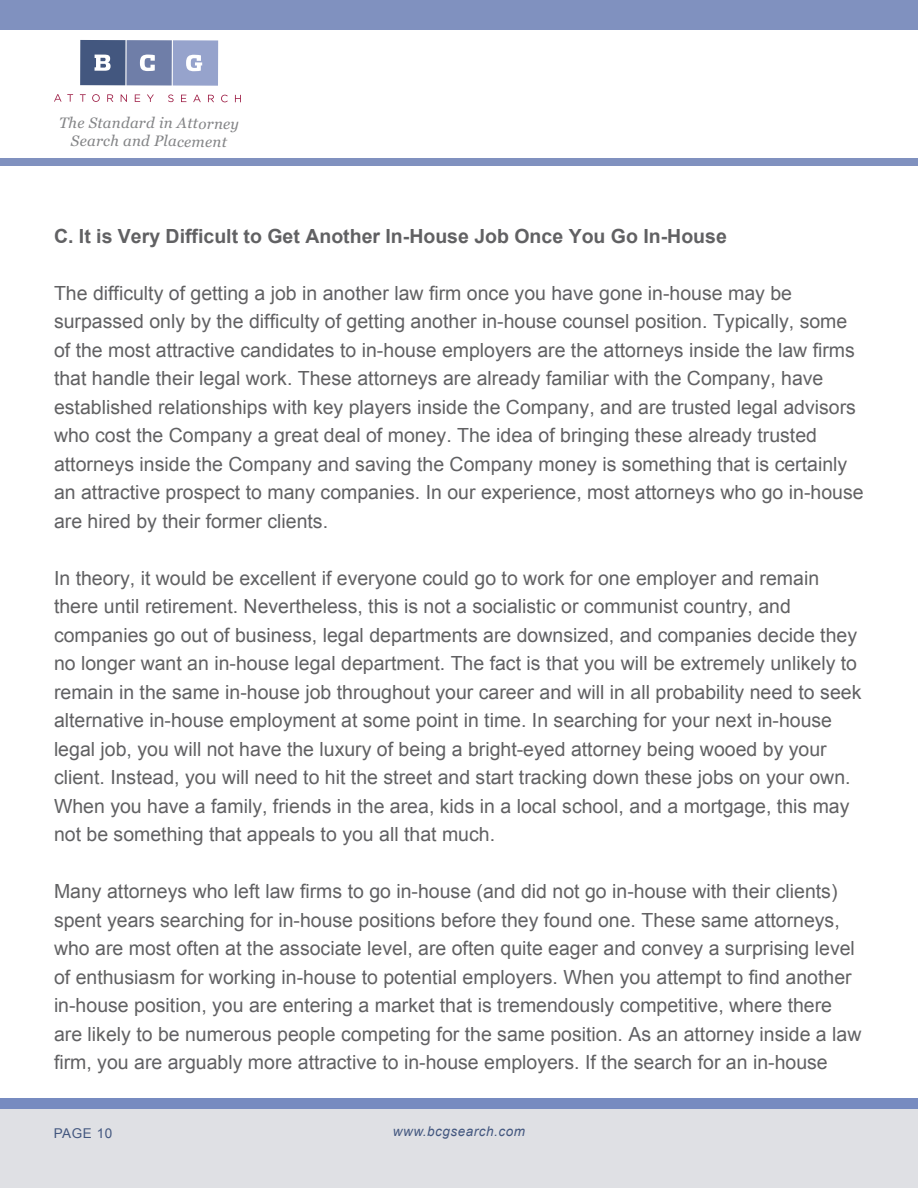
<style>
.page{position:relative;width:918px;height:1188px;background:#fff}
.page>*{position:absolute;margin:0;border:0;box-sizing:border-box;transform-origin:0 0}
.Body_Text{font:19.5px/28.5px "Arial";color:#616163}
.Body_Text-2{font:700 19.5px "Arial";color:#616163}
.t1{font:italic 15.15px/18.1px "Georgia";letter-spacing:.015em;color:#848587;text-align:center}
.t2{font:italic 13.5px "Arial";letter-spacing:.04em;color:#43577f}
.t3{font:13.5px "Arial";letter-spacing:.04em;color:#43577f}
</style>
<div class="page">
<div style="left:0;top:158px;width:918px;height:7px;background:#8091bf"></div>
<div style="left:0;top:0;width:918px;height:30px;background:#8091bf"></div>
<div style="left:0;top:1109px;width:918px;height:79px;background:#dfe0e4"></div>
<div style="left:0;top:1098px;width:918px;height:11px;background:#778bc0"></div>
<svg style="left:168px;top:94px;width:73px;height:8px"></svg>
<svg style="left:54px;top:94px;width:100px;height:8px"></svg>
<div style="left:80px;top:40px;width:46px;height:45px;background:#43577f"></div>
<div style="left:126px;top:40px;width:46px;height:46px;background:#6f7ea8"></div>
<div style="left:173px;top:40px;width:45px;height:46px;background:#96a3cc"></div>
<svg style="left:95px;top:55px;width:16px;height:16px"></svg>
<svg style="left:140px;top:55px;width:15px;height:16px"></svg>
<svg style="left:186px;top:55px;width:16px;height:16px"></svg>
<p class="t1" style="left:59px;top:114px;width:182px">The Standard in Attorney<br>Search and Placement</p>
<p class="Body_Text-2" style="left:54px;top:223px;width:674px">C. It is Very Difficult to Get Another In-House Job Once You Go In-House</p>
<p class="Body_Text" style="left:54px;top:279px;width:811px">The difficulty of getting a job in another law firm once you have gone in-house may be surpassed only by the difficulty of getting another in-house counsel position. Typically, some of the most attractive candidates to in-house employers are the attorneys inside the law firms that handle their legal work. These attorneys are already familiar with the Company, have established relationships with key players inside the Company, and are trusted legal advisors who cost the Company a great deal of money. The idea of bringing these already trusted attorneys inside the Company and saving the Company money is something that is certainly an attractive prospect to many companies. In our experience, most attorneys who go in-house are hired by their former clients.</p>
<p class="Body_Text" style="left:54px;top:564px;width:809px">In theory, it would be excellent if everyone could go to work for one employer and remain there until retirement. Nevertheless, this is not a socialistic or communist country, and companies go out of business, legal departments are downsized, and companies decide they no longer want an in-house legal department. The fact is that you will be extremely unlikely to remain in the same in-house job throughout your career and will in all probability need to seek alternative in-house employment at some point in time. In searching for your next in-house legal job, you will not have the luxury of being a bright-eyed attorney being wooed by your client. Instead, you will need to hit the street and start tracking down these jobs on your own.<br>When you have a family, friends in the area, kids in a local school, and a mortgage, this may not be something that appeals to you all that much.</p>
<p class="Body_Text" style="left:54px;top:877px;width:809px">Many attorneys who left law firms to go in-house (and did not go in-house with their clients) spent years searching for in-house positions before they found one. These same attorneys, who are most often at the associate level, are often quite eager and convey a surprising level of enthusiasm for working in-house to potential employers. When you attempt to find another in-house position, you are entering a market that is tremendously competitive, where there are likely to be numerous people competing for the same position. As an attorney inside a law firm, you are arguably more attractive to in-house employers. If the search for an in-house</p>
<p class="t3" style="left:54px;top:1124px;width:60px">PAGE 10</p>
<p class="t2" style="left:393px;top:1123px;width:134px">www.bcgsearch.com</p>
</div>
